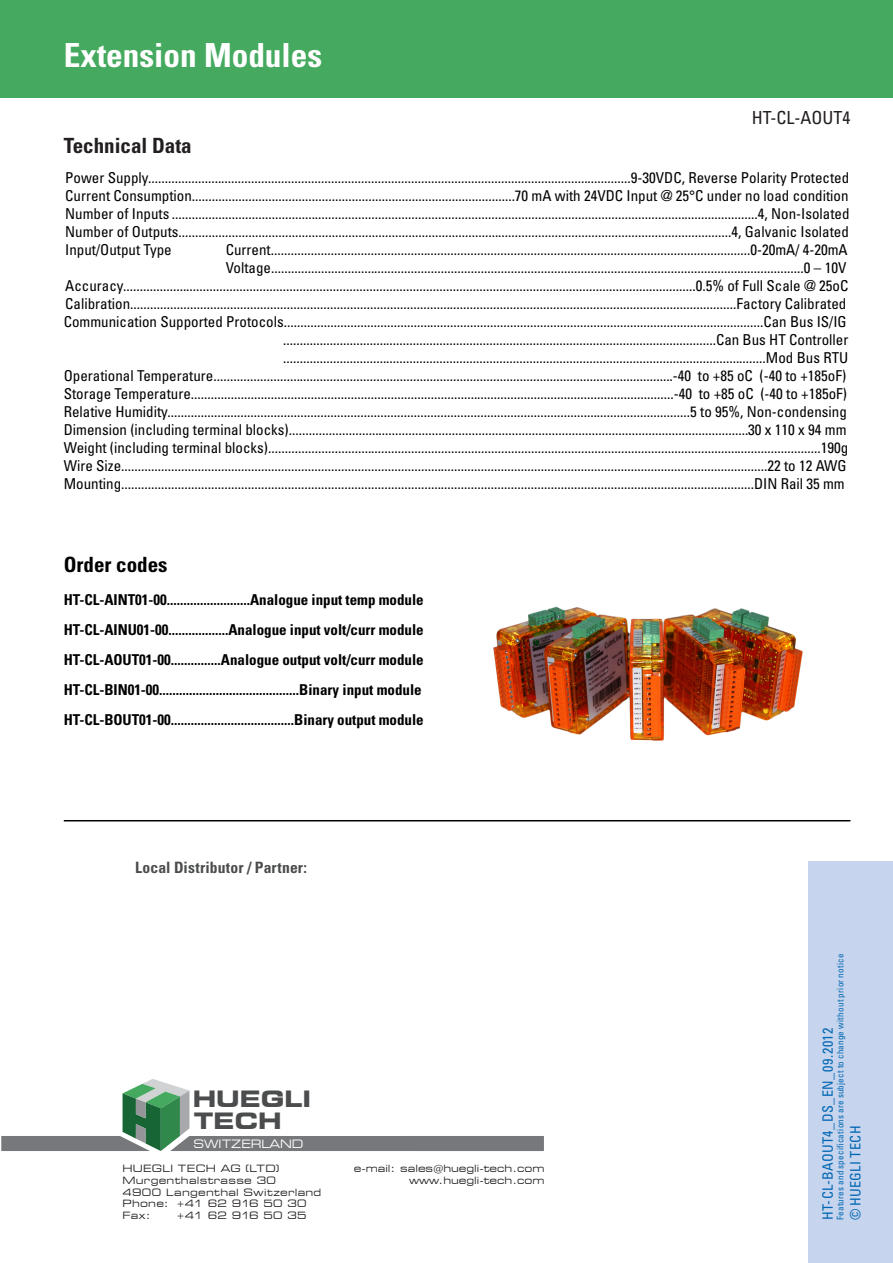
<style>
.page{position:relative;width:893px;height:1263px;background:#fff}
.page>*{position:absolute;margin:0;border:0;box-sizing:border-box;transform-origin:0 0}
.t1{font:700 condensed 33.15px "Univers LT Std";color:#fff}
.t2{font:700 expanded 22.35px/21.6px "Square 721 BT";color:#4b4c4d}
.t3{font:700 condensed 21px "Univers LT Std";color:#231f20}
.t4{font:700 condensed 21px "Univers LT Std";color:#000}
.t5{font:condensed 18px "Univers LT Std";color:#231f20}
.titoletti_ita{font:700 condensed 15.6px "Univers LT Std";letter-spacing:.005em;color:#4b4c4d}
.t6{font:condensed 15px "Univers LT Std";color:#000}
.t7{font:700 condensed 15px "Univers LT Std";color:#000}
.titoletti_ita-2{font:condensed 14.25px "Univers LT Std";letter-spacing:.025em;color:#0166b3}
.t8{font:expanded 11.55px "Square 721 BT";color:#fff;scale:.96 1}
.titoletti_ing{font:expanded 9.9px "Square 721 BT";letter-spacing:.025em;color:#231f20}
.titoletti_ing-2{font:expanded 9.9px "Square 721 BT";color:#231f20}
.titoletti_ing-3{font:expanded 9.9px "Square 721 BT";letter-spacing:-.005em;color:#231f20}
.titoletti_ita-3{font:condensed 9px "Univers LT Std";letter-spacing:.03em;color:#0166b3}
</style>
<div class="page">
<img style="left:493px;top:606px;width:310px;height:135px">
<div style="left:808px;top:861px;width:85px;height:402px;background:#c6d5ed"></div>
<svg style="left:1px;top:1079px;width:543px;height:72px"></svg>
<hr style="left:64px;top:820px;width:786px;height:1px;background:#000">
<div style="left:0;top:0;width:893px;height:98px;background:#45aa5f"></div>
<p class="t1" style="left:64px;top:34px;width:260px">Extension Modules</p>
<p class="t3" style="left:64px;top:133px;width:129px">Technical Data</p>
<p class="t5" style="left:752px;top:106px;width:100px">HT-CL-AOUT4</p>
<p class="t6" style="left:65px;top:168px;width:785px">Power Supply.................................................................................................................................................9-30VDC, Reverse Polarity Protected</p>
<p class="t6" style="left:65px;top:186px;width:785px">Current Consumption.................................................................................................70 mA with 24VDC Input @ 25°C under no load condition</p>
<p class="t6" style="left:65px;top:204px;width:786px">Number of Inputs ................................................................................................................................................................................4, Non-Isolated</p>
<p class="t6" style="left:65px;top:222px;width:785px">Number of Outputs......................................................................................................................................................................4, Galvanic Isolated</p>
<p class="t6" style="left:65px;top:240px;width:108px">Input/Output Type</p>
<p class="t6" style="left:226px;top:240px;width:623px">Current................................................................................................................................................0-20mA/ 4-20mA</p>
<p class="t6" style="left:226px;top:258px;width:622px">Voltage................................................................................................................................................................0 – 10V</p>
<p class="t6" style="left:65px;top:276px;width:785px">Accuracy............................................................................................................................................................................0.5% of Full Scale @ 25oC</p>
<p class="t6" style="left:65px;top:294px;width:783px">Calibration......................................................................................................................................................................................Factory Calibrated</p>
<p class="t6" style="left:64px;top:312px;width:784px">Communication Supported Protocols................................................................................................................................................Can Bus IS/IG</p>
<p class="t6" style="left:283px;top:330px;width:567px">..................................................................................................................................Can Bus HT Controller</p>
<p class="t6" style="left:283px;top:348px;width:567px">.................................................................................................................................................Mod Bus RTU</p>
<p class="t6" style="left:64px;top:366px;width:784px">Operational Temperature..........................................................................................................................................-40 to +85 oC (-40 to +185oF)</p>
<p class="t6" style="left:64px;top:384px;width:785px">Storage Temperature.................................................................................................................................................-40 to +85 oC (-40 to +185oF)</p>
<p class="t6" style="left:64px;top:402px;width:784px">Relative Humidity.............................................................................................................................................................5 to 95%, Non-condensing</p>
<p class="t6" style="left:64px;top:420px;width:784px">Dimension (including terminal blocks)..........................................................................................................................................30 x 110 x 94 mm</p>
<p class="t6" style="left:64px;top:438px;width:786px">Weight (including terminal blocks)......................................................................................................................................................................190g</p>
<p class="t6" style="left:64px;top:456px;width:784px">Wire Size..................................................................................................................................................................................................22 to 12 AWG</p>
<p class="t6" style="left:64px;top:474px;width:782px">Mounting..............................................................................................................................................................................................DIN Rail 35 mm</p>
<p class="t4" style="left:64px;top:552px;width:105px">Order codes</p>
<p class="t7" style="left:64px;top:591px;width:361px">HT-CL-AINT01-00.........................Analogue input temp module</p>
<p class="t7" style="left:64px;top:621px;width:362px">HT-CL-AINU01-00..................Analogue input volt/curr module</p>
<p class="t7" style="left:64px;top:651px;width:362px">HT-CL-AOUT01-00...............Analogue output volt/curr module</p>
<p class="t7" style="left:64px;top:681px;width:359px">HT-CL-BIN01-00..........................................Binary input module</p>
<p class="t7" style="left:64px;top:711px;width:362px">HT-CL-BOUT01-00.....................................Binary output module</p>
<p class="titoletti_ita" style="left:135px;top:857px;width:173px">Local Distributor / Partner:</p>
<h2 class="t2" style="left:193px;top:1088px;width:120px">HUEGLI<br>TECH</h2>
<p class="t8" style="left:194px;top:1136px;width:116px">SWITZERLAND</p>
<p class="titoletti_ing" style="left:122px;top:1162px;width:159px">HUEGLI TECH AG (LTD)</p>
<p class="titoletti_ing" style="left:122px;top:1174px;width:155px">Murgenthalstrasse 30</p>
<p class="titoletti_ing" style="left:122px;top:1186px;width:200px">4900 Langenthal Switzerland</p>
<p class="titoletti_ing" style="left:122px;top:1198px;width:186px">Phone: +41 62 916 50 30</p>
<p class="titoletti_ing" style="left:122px;top:1210px;width:29px">Fax:</p>
<p class="titoletti_ing-3" style="left:176px;top:1210px;width:132px">+41 62 916 50 35</p>
<p class="titoletti_ing-2" style="left:354px;top:1162px;width:192px">e-mail: sales@huegli-tech.com</p>
<p class="titoletti_ing-2" style="left:409px;top:1174px;width:137px">www.huegli-tech.com</p>
<p class="titoletti_ita-3" style="left:835px;top:1220px;width:268px;rotate:-90deg">Features and specifications are subject to change without prior notice</p>
<p class="titoletti_ita-2" style="left:819px;top:1220px;width:194px;rotate:-90deg">HT-CL-BAOUT4_DS_EN_09.2012</p>
<p class="titoletti_ita-2" style="left:846px;top:1220px;width:96px;rotate:-90deg">© HUEGLI TECH</p>
</div>
